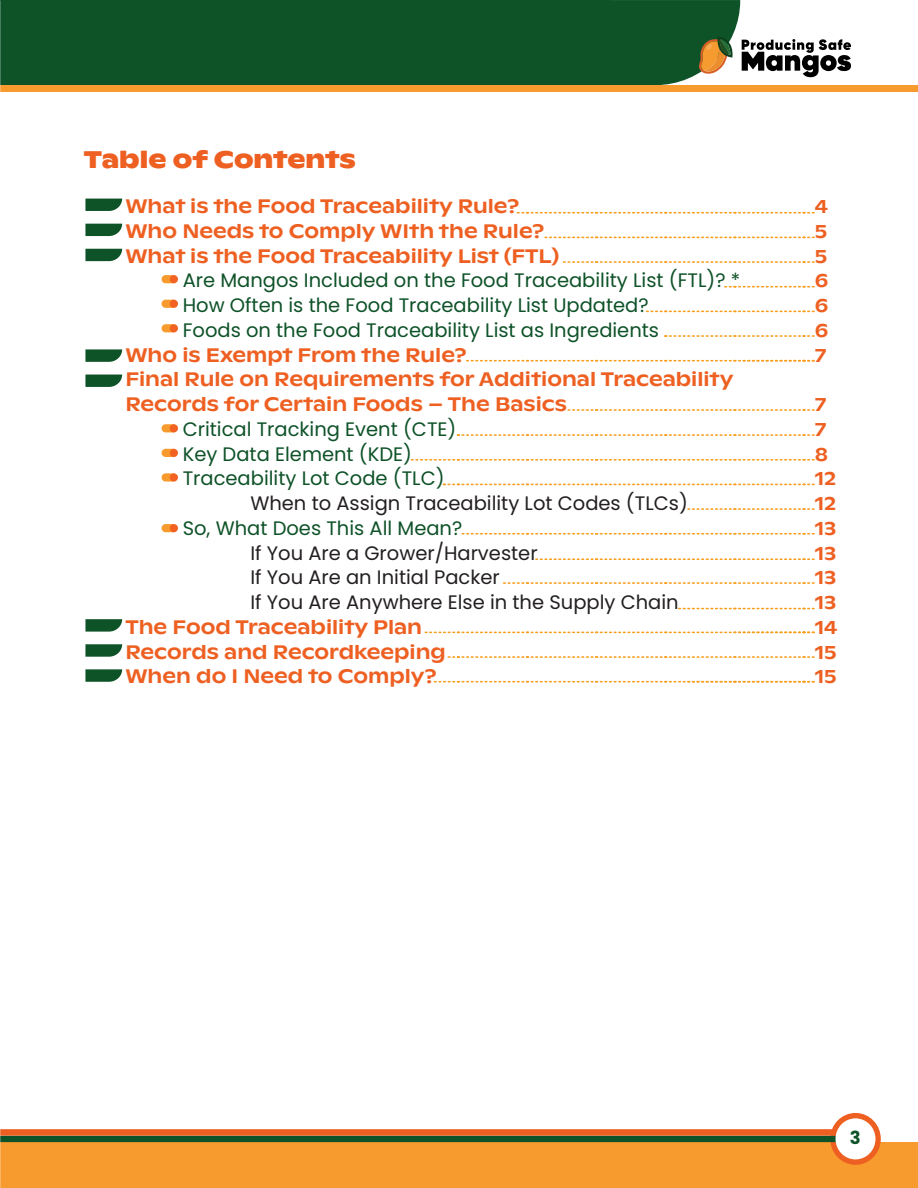
<style>
.page{position:relative;width:918px;height:1188px;background:#fff}
.page>*{position:absolute;margin:0;border:0;box-sizing:border-box;transform-origin:0 0}
.t1{font:700 24px "ABC Ginto Nord";color:#ee6022}
.t2{font:500 19.5px/24.8px "ABC Ginto Nord";color:#ee6022}
.t3{font:19.5px/24.8px "Poppins";color:#0e5228}
.t4{font:19.5px/24.8px "Poppins";color:#231f20}
.t5{font:700 18px "Poppins";color:#0e5228}
</style>
<div class="page">
<div style="left:0;top:1142px;width:918px;height:46px;background:#f89b2f"></div>
<svg style="left:830px;top:1113px;width:51px;height:52px"></svg>
<svg style="left:0;top:1129px;width:838px;height:13px;background:#855e2b"></svg>
<div style="left:836px;top:1118px;width:39px;height:41px;background:#fff;border-radius:50%"></div>
<div style="left:0;top:0;width:610px;height:85px;background:#0e5228"></div>
<div style="left:0;top:85px;width:918px;height:7px;background:#f89b2f"></div>
<svg style="left:610px;top:0;width:241px;height:85px"></svg>
<svg style="left:85px;top:199px;width:37px;height:12px"></svg>
<svg style="left:85px;top:224px;width:37px;height:12px"></svg>
<svg style="left:85px;top:349px;width:37px;height:13px"></svg>
<svg style="left:85px;top:619px;width:37px;height:13px"></svg>
<svg style="left:85px;top:249px;width:37px;height:12px"></svg>
<svg style="left:85px;top:375px;width:37px;height:12px"></svg>
<svg style="left:85px;top:644px;width:37px;height:13px"></svg>
<svg style="left:85px;top:669px;width:37px;height:13px"></svg>
<svg style="left:162px;top:275px;width:10px;height:8px"></svg>
<div style="left:170px;top:275px;width:8px;height:8px;background:#f26223;border-radius:50%"></div>
<svg style="left:162px;top:424px;width:10px;height:8px"></svg>
<div style="left:170px;top:424px;width:8px;height:8px;background:#f26223;border-radius:50%"></div>
<svg style="left:162px;top:300px;width:10px;height:8px"></svg>
<div style="left:170px;top:300px;width:8px;height:8px;background:#f26223;border-radius:50%"></div>
<svg style="left:162px;top:449px;width:10px;height:8px"></svg>
<div style="left:170px;top:449px;width:8px;height:8px;background:#f26223;border-radius:50%"></div>
<svg style="left:162px;top:324px;width:10px;height:8px"></svg>
<div style="left:170px;top:324px;width:8px;height:8px;background:#f26223;border-radius:50%"></div>
<svg style="left:162px;top:473px;width:10px;height:9px"></svg>
<div style="left:170px;top:473px;width:8px;height:9px;background:#f26223;border-radius:50%"></div>
<svg style="left:162px;top:524px;width:10px;height:8px"></svg>
<div style="left:170px;top:524px;width:8px;height:8px;background:#f26223;border-radius:50%"></div>
<svg style="left:411px;top:459px;width:404px;height:2px"></svg>
<svg style="left:678px;top:608px;width:137px;height:1px"></svg>
<svg style="left:457px;top:434px;width:358px;height:2px"></svg>
<svg style="left:567px;top:409px;width:248px;height:2px"></svg>
<svg style="left:664px;top:335px;width:151px;height:2px"></svg>
<svg style="left:503px;top:582px;width:312px;height:2px"></svg>
<svg style="left:535px;top:558px;width:280px;height:2px"></svg>
<svg style="left:461px;top:533px;width:354px;height:2px"></svg>
<svg style="left:646px;top:311px;width:169px;height:1px"></svg>
<svg style="left:434px;top:681px;width:381px;height:1px"></svg>
<svg style="left:563px;top:261px;width:252px;height:2px"></svg>
<svg style="left:687px;top:508px;width:128px;height:2px"></svg>
<svg style="left:425px;top:632px;width:390px;height:1px"></svg>
<svg style="left:517px;top:212px;width:298px;height:1px"></svg>
<svg style="left:724px;top:286px;width:91px;height:1px"></svg>
<svg style="left:466px;top:360px;width:349px;height:1px"></svg>
<svg style="left:448px;top:656px;width:367px;height:2px"></svg>
<svg style="left:544px;top:237px;width:271px;height:1px"></svg>
<svg style="left:443px;top:484px;width:372px;height:1px"></svg>
<p class="t1" style="left:84px;top:144px;width:273px">Table of Contents</p>
<p class="t2" style="left:125px;top:194px;width:436px">What is the Food Traceability Rule?<br>Who Needs to Comply WIth the Rule?<br>What is the Food Traceability List (FTL)</p>
<p class="t3" style="left:183px;top:268px;width:559px">Are Mangos Included on the Food Traceability List (FTL)? *<br>How Often is the Food Traceability List Updated?<br>Foods on the Food Traceability List as Ingredients</p>
<p class="t2" style="left:125px;top:342px;width:610px">Who is Exempt From the Rule?<br>Final Rule on Requirements for Additional Traceability<br>Records for Certain Foods – The Basics</p>
<p class="t3" style="left:183px;top:417px;width:275px">Critical Tracking Event (CTE)<br>Key Data Element (KDE)<br>Traceability Lot Code (TLC)</p>
<p class="t4" style="left:250px;top:491px;width:439px">When to Assign Traceability Lot Codes (TLCs)</p>
<p class="t3" style="left:183px;top:516px;width:281px">So, What Does This All Mean?</p>
<p class="t4" style="left:250px;top:541px;width:430px">If You Are a Grower/Harvester<br>If You Are an Initial Packer<br>If You Are Anywhere Else in the Supply Chain</p>
<p class="t2" style="left:125px;top:614px;width:322px">The Food Traceability Plan<br>Records and Recordkeeping<br>When do I Need to Comply?</p>
<p class="t2" style="left:815px;top:194px;width:15px;text-align:justify">4<br>5<br>5<br>6<br>6<br>6<br>7</p>
<p class="t2" style="left:815px;top:392px;width:24px">7<br>7<br>8<br>12<br>12<br>13<br>13<br>13<br>13<br>14<br>15<br>15</p>
<p class="t5" style="left:850px;top:1128px;width:12px">3</p>
</div>
